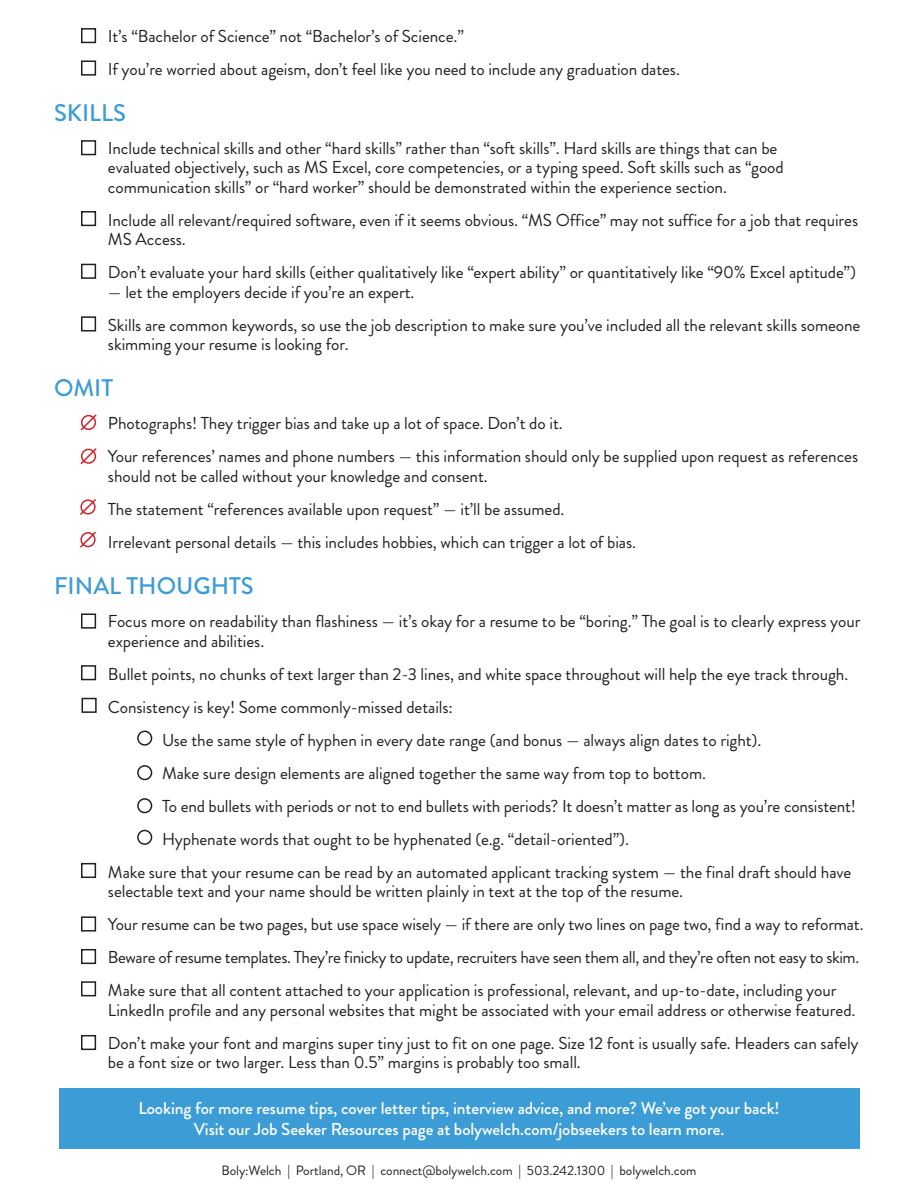
<style>
.page{position:relative;width:918px;height:1188px;background:#fff}
.page>*{position:absolute;margin:0;border:0;box-sizing:border-box;transform-origin:0 0}
.t1{font:500 24px "Brandon Grotesque";color:#3c9cd6}
.t2{font:17.25px/19.5px "Brandon Grotesque";letter-spacing:-.005em;color:#231f20}
.t3{font:500 17.25px/21px "Brandon Grotesque";letter-spacing:-.005em;color:#fff;text-align:center}
.t4{font:17.25px "Brandon Grotesque";letter-spacing:-.025em;color:#231f20}
.t5{font:13.5px "Brandon Grotesque";letter-spacing:-.005em;color:#231f20}
</style>
<div class="page">
<div style="left:81px;top:28px;width:15px;height:15px;border:2px solid #231f20"></div>
<div style="left:81px;top:60px;width:15px;height:16px;border:2px solid #231f20"></div>
<div style="left:81px;top:140px;width:15px;height:15px;border:2px solid #231f20"></div>
<div style="left:81px;top:211px;width:15px;height:15px;border:2px solid #231f20"></div>
<div style="left:81px;top:264px;width:15px;height:15px;border:2px solid #231f20"></div>
<div style="left:81px;top:316px;width:15px;height:16px;border:2px solid #231f20"></div>
<div style="left:137px;top:731px;width:15px;height:15px;border:2px solid #231f20;border-radius:50%"></div>
<div style="left:137px;top:765px;width:15px;height:15px;border:2px solid #231f20;border-radius:50%"></div>
<div style="left:137px;top:798px;width:15px;height:15px;border:2px solid #231f20;border-radius:50%"></div>
<div style="left:81px;top:614px;width:15px;height:15px;border:2px solid #231f20"></div>
<div style="left:81px;top:665px;width:15px;height:15px;border:2px solid #231f20"></div>
<div style="left:137px;top:830px;width:15px;height:15px;border:2px solid #231f20;border-radius:50%"></div>
<div style="left:81px;top:863px;width:15px;height:15px;border:2px solid #231f20"></div>
<div style="left:81px;top:916px;width:15px;height:16px;border:2px solid #231f20"></div>
<div style="left:81px;top:949px;width:15px;height:15px;border:2px solid #231f20"></div>
<div style="left:81px;top:981px;width:15px;height:15px;border:2px solid #231f20"></div>
<div style="left:59px;top:1089px;width:800px;height:60px;background:#3c9cd6"></div>
<svg style="left:80px;top:414px;width:17px;height:17px"></svg>
<svg style="left:80px;top:448px;width:17px;height:17px"></svg>
<svg style="left:80px;top:499px;width:16px;height:16px"></svg>
<svg style="left:80px;top:531px;width:16px;height:17px"></svg>
<div style="left:81px;top:1035px;width:15px;height:15px;border:2px solid #231f20"></div>
<div style="left:82px;top:698px;width:15px;height:15px;border:2px solid #231f20"></div>
<p class="t2" style="left:108px;top:27px;width:358px">It’s “Bachelor of Science” not “Bachelor’s of Science.”</p>
<p class="t2" style="left:108px;top:60px;width:573px">If you’re worried about ageism, don’t feel like you need to include any graduation dates.</p>
<p class="t1" style="left:54px;top:96px;width:74px">SKILLS</p>
<p class="t2" style="left:108px;top:138px;width:677px">Include technical skills and other “hard skills” rather than “soft skills”. Hard skills are things that can be evaluated objectively, such as MS Excel, core competencies, or a typing speed. Soft skills such as “good communication skills” or “hard worker” should be demonstrated within the experience section.</p>
<p class="t2" style="left:108px;top:210px;width:752px">Include all relevant/required software, even if it seems obvious. “MS Office” may not suffice for a job that requires<br>MS Access.</p>
<p class="t2" style="left:108px;top:263px;width:750px">Don’t evaluate your hard skills (either qualitatively like “expert ability” or quantitatively like “90% Excel aptitude”)</p>
<p class="t2" style="left:108px;top:282px;width:308px">— let the employers decide if you’re an expert.</p>
<p class="t2" style="left:108px;top:315px;width:754px">Skills are common keywords, so use the job description to make sure you’ve included all the relevant skills someone skimming your resume is looking for.</p>
<p class="t1" style="left:54px;top:371px;width:61px">OMIT</p>
<p class="t2" style="left:108px;top:414px;width:456px">Photographs! They trigger bias and take up a lot of space. Don’t do it.</p>
<p class="t2" style="left:108px;top:447px;width:752px">Your references’ names and phone numbers — this information should only be supplied upon request as references should not be called without your knowledge and consent.</p>
<p class="t2" style="left:108px;top:499px;width:458px">The statement “references available upon request” — it’ll be assumed.</p>
<p class="t2" style="left:108px;top:532px;width:530px">Irrelevant personal details — this includes hobbies, which can trigger a lot of bias.</p>
<p class="t1" style="left:54px;top:569px;width:201px">FINAL THOUGHTS</p>
<p class="t2" style="left:108px;top:612px;width:754px">Focus more on readability than flashiness — it’s okay for a resume to be “boring.” The goal is to clearly express your experience and abilities.</p>
<p class="t2" style="left:108px;top:664px;width:742px">Bullet points, no chunks of text larger than 2-3 lines, and white space throughout will help the eye track through.</p>
<p class="t2" style="left:108px;top:697px;width:346px">Consistency is key! Some commonly-missed details:</p>
<p class="t2" style="left:162px;top:730px;width:601px">Use the same style of hyphen in every date range (and bonus — always align dates to right).</p>
<p class="t2" style="left:162px;top:763px;width:545px">Make sure design elements are aligned together the same way from top to bottom.</p>
<p class="t2" style="left:162px;top:796px;width:696px">To end bullets with periods or not to end bullets with periods? It doesn’t matter as long as you’re consistent!</p>
<p class="t2" style="left:162px;top:829px;width:469px">Hyphenate words that ought to be hyphenated (e.g. “detail-oriented”).</p>
<p class="t2" style="left:108px;top:862px;width:745px">Make sure that your resume can be read by an automated applicant tracking system — the final draft should have selectable text and your name should be written plainly in text at the top of the resume.</p>
<p class="t2" style="left:108px;top:915px;width:757px">Your resume can be two pages, but use space wisely — if there are only two lines on page two, find a way to reformat.</p>
<p class="t4" style="left:108px;top:945px;width:753px">Beware of resume templates. They’re finicky to update, recruiters have seen them all, and they’re often not easy to skim.</p>
<p class="t2" style="left:108px;top:981px;width:749px">Make sure that all content attached to your application is professional, relevant, and up-to-date, including your<br>LinkedIn profile and any personal websites that might be associated with your email address or otherwise featured.</p>
<p class="t2" style="left:108px;top:1033px;width:752px">Don’t make your font and margins super tiny just to fit on one page. Size 12 font is usually safe. Headers can safely be a font size or two larger. Less than 0.5” margins is probably too small.</p>
<p class="t3" style="left:138px;top:1098px;width:643px">Looking for more resume tips, cover letter tips, interview advice, and more? We’ve got your back!<br>Visit our Job Seeker Resources page at bolywelch.com/jobseekers to learn more.</p>
<p class="t5" style="left:222px;top:1161px;width:476px">Boly:Welch | Portland, OR | connect@bolywelch.com | 503.242.1300 | bolywelch.com</p>
</div>
